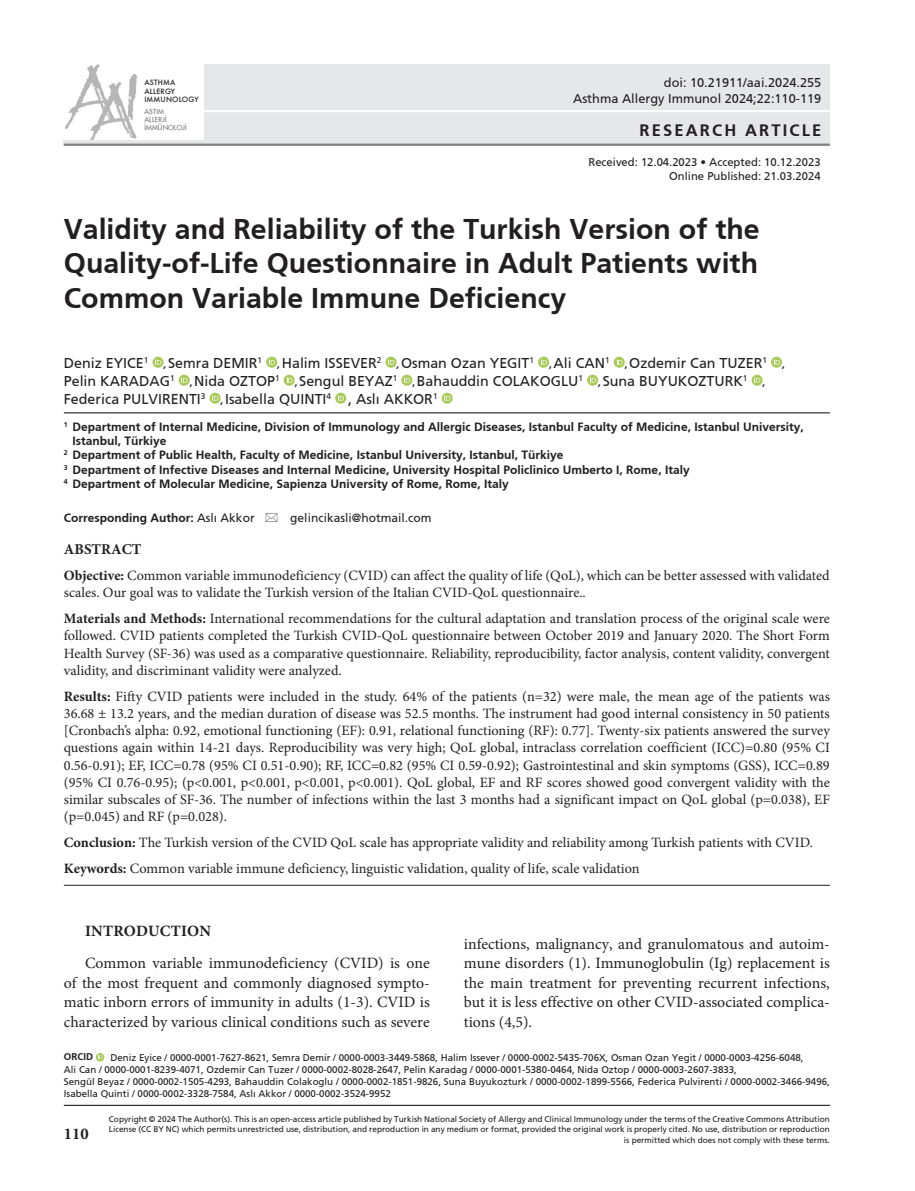
<style>
.page{position:relative;width:915px;height:1191px;background:#fff}
.page>*{position:absolute;margin:0;border:0;box-sizing:border-box;transform-origin:0 0}
.t1{font:700 28.5px/34.2px "Frutiger";color:#231f20;text-align:justify}
.t2{font:700 16.5px "Frutiger";letter-spacing:.13em;color:#231f20}
.t3{font:700 16.5px "Minion Pro";color:#231f20}
.t4{font:15.75px/19.5px "Minion Pro";color:#231f20;text-align:justify}
.t5{font:700 15.75px "Minion Pro";letter-spacing:.01em;color:#231f20}
.t6{font:700 15px "Minion Pro";color:#231f20}
.t7{font:14.25px/17.2px "Minion Pro";color:#231f20;text-align:justify}
.t8{font:14.25px "Frutiger Roman";color:#231f20}
.t9{font:12.75px/16.5px "Frutiger Roman";color:#231f20;text-align:right}
.t10{font:700 12px/14.4px "Frutiger";color:#231f20}
.t11{font:12px "Frutiger Roman";color:#231f20}
.t12{font:11.25px "Frutiger Roman";color:#231f20}
.t13{font:9.75px/12px "Frutiger Roman";color:#231f20}
.t14{font:700 9.75px "Frutiger";color:#231f20}
.t15{font:700 9.75px "Myriad Pro";color:#231f20}
.t16{font:8.25px/10.5px "Frutiger Roman";color:#231f20;text-align:right}
.t17{font:500 7.05px/8.6px "Futura";letter-spacing:.025em;color:#231f20}
.t18{font:6.75px/8.1px "Futura";letter-spacing:.025em;color:#6c6d70}
.s1{font-family:"Myriad Pro";font-weight:700;font-size:9.75px}
.s2{font-family:"Frutiger Roman";font-weight:400}
.s3{font-weight:700}
</style>
<div class="page">
<div style="left:64px;top:64px;width:765px;height:81px;background:#e6e7e9"></div>
<hr style="left:64px;top:144px;width:765px;height:2px;background:#808285">
<hr style="left:196px;top:110px;width:633px;height:2px;background:#fff">
<img style="left:64px;top:64px;width:139px;height:76px">
<hr style="left:64px;top:1104px;width:765px;height:2px;background:#231f20">
<svg style="left:96px;top:1053px;width:8px;height:8px"></svg>
<svg style="left:98px;top:1054px;width:5px;height:5px"></svg>
<hr style="left:64px;top:412px;width:765px;height:1px;background:#231f20">
<div style="left:152px;top:357px;width:11px;height:11px;background:#a7cb57;border-radius:50%"></div>
<svg style="left:155px;top:359px;width:6px;height:6px"></svg>
<div style="left:266px;top:357px;width:11px;height:11px;background:#a7cb57;border-radius:50%"></div>
<svg style="left:269px;top:359px;width:6px;height:6px"></svg>
<div style="left:385px;top:357px;width:11px;height:11px;background:#a7cb57;border-radius:50%"></div>
<svg style="left:388px;top:359px;width:6px;height:6px"></svg>
<svg style="left:538px;top:357px;width:11px;height:11px"></svg>
<svg style="left:541px;top:359px;width:5px;height:6px"></svg>
<svg style="left:613px;top:357px;width:11px;height:11px"></svg>
<svg style="left:616px;top:359px;width:6px;height:6px"></svg>
<svg style="left:770px;top:357px;width:11px;height:11px"></svg>
<svg style="left:773px;top:359px;width:6px;height:6px"></svg>
<svg style="left:178px;top:375px;width:12px;height:11px"></svg>
<svg style="left:181px;top:377px;width:6px;height:6px"></svg>
<svg style="left:283px;top:375px;width:11px;height:11px"></svg>
<svg style="left:286px;top:377px;width:6px;height:6px"></svg>
<div style="left:401px;top:375px;width:11px;height:11px;background:#a7cb57;border-radius:50%"></div>
<svg style="left:404px;top:377px;width:6px;height:6px"></svg>
<svg style="left:587px;top:375px;width:11px;height:11px"></svg>
<svg style="left:590px;top:377px;width:5px;height:6px"></svg>
<svg style="left:751px;top:375px;width:11px;height:11px"></svg>
<svg style="left:754px;top:377px;width:6px;height:6px"></svg>
<svg style="left:209px;top:393px;width:11px;height:11px"></svg>
<svg style="left:212px;top:395px;width:6px;height:6px"></svg>
<div style="left:335px;top:393px;width:11px;height:11px;background:#a7cb57;border-radius:50%"></div>
<svg style="left:338px;top:395px;width:6px;height:6px"></svg>
<svg style="left:441px;top:393px;width:11px;height:11px"></svg>
<svg style="left:444px;top:395px;width:6px;height:6px"></svg>
<hr style="left:64px;top:885px;width:765px;height:1px;background:#231f20">
<p class="t17" style="left:144px;top:78px;width:56px">ASTHMA<br>ALLERGY<br>IMMUNOLOGY</p>
<p class="t18" style="left:144px;top:107px;width:44px">ASTIM<br>ALLERJİ<br>İMMÜNOLOJİ</p>
<p class="t9" style="left:573px;top:74px;width:250px">doi: 10.21911/aai.2024.255<br>Asthma Allergy Immunol 2024;22:110-119</p>
<p class="t2" style="left:639px;top:120px;width:183px">RESEARCH ARTICLE</p>
<p class="t12" style="left:588px;top:156px;width:233px">Received: 12.04.2023 • Accepted: 10.12.2023</p>
<p class="t12" style="left:669px;top:169px;width:153px">Online Published: 21.03.2024</p>
<p class="t1" style="left:64px;top:212px;width:697px">Validity and Reliability of the Turkish Version of the Quality-of-Life Questionnaire in Adult Patients with Common Variable Immune Deficiency</p>
<p class="t8" style="left:64px;top:354px;width:86px">Deniz EYICE<sup>1</sup></p>
<p class="t8" style="left:163px;top:354px;width:100px"><span class="s1">,</span> Semra DEMIR<sup>1</sup></p>
<p class="t8" style="left:277px;top:354px;width:106px"><span class="s1">,</span> Halim ISSEVER<sup>2</sup></p>
<p class="t8" style="left:396px;top:354px;width:139px"><span class="s1">,</span> Osman Ozan YEGIT<sup>1</sup></p>
<p class="t8" style="left:549px;top:354px;width:62px"><span class="s1">,</span> Ali CAN<sup>1</sup></p>
<p class="t8" style="left:624px;top:354px;width:144px"><span class="s1">,</span> Ozdemir Can TUZER<sup>1</sup></p>
<p class="t15" style="left:781px;top:358px;width:4px">,</p>
<p class="t8" style="left:64px;top:372px;width:112px">Pelin KARADAG<sup>1</sup></p>
<p class="t8" style="left:190px;top:372px;width:91px"><span class="s1">,</span> Nida OZTOP<sup>1</sup></p>
<p class="t8" style="left:294px;top:372px;width:104px"><span class="s1">,</span> Sengul BEYAZ<sup>1</sup></p>
<p class="t8" style="left:412px;top:372px;width:172px"><span class="s1">,</span> Bahauddin COLAKOGLU<sup>1</sup></p>
<p class="t8" style="left:598px;top:372px;width:151px"><span class="s1">,</span> Suna BUYUKOZTURK<sup>1</sup></p>
<p class="t15" style="left:762px;top:376px;width:4px">,</p>
<p class="t8" style="left:64px;top:390px;width:143px">Federica PULVIRENTI<sup>3</sup></p>
<p class="t8" style="left:220px;top:390px;width:218px"><span class="s1">,</span> Isabella QUINTI<sup>4</sup> , Aslı AKKOR<sup>1</sup></p>
<p class="t10" style="left:72px;top:419px;width:732px;text-indent:-9px"><sup>1</sup> Department of Internal Medicine, Division of Immunology and Allergic Diseases, Istanbul Faculty of Medicine, Istanbul University,<br>Istanbul, Türkiye</p>
<p class="t10" style="left:64px;top:448px;width:501px"><sup>2</sup> Department of Public Health, Faculty of Medicine, Istanbul University, Istanbul, Türkiye</p>
<p class="t10" style="left:64px;top:462px;width:627px"><sup>3</sup> Department of Infective Diseases and Internal Medicine, University Hospital Policlinico Umberto I, Rome, Italy</p>
<p class="t10" style="left:64px;top:477px;width:446px"><sup>4</sup> Department of Molecular Medicine, Sapienza University of Rome, Rome, Italy</p>
<p class="t10" style="left:64px;top:510px;width:192px">Corresponding Author: <span class="s2">Aslı Akkor</span></p>
<p class="t11" style="left:290px;top:510px;width:142px">gelincikasli@hotmail.com</p>
<p class="t6" style="left:64px;top:539px;width:79px">ABSTRACT</p>
<p class="t7" style="left:64px;top:567px;width:767px"><span class="s3">Objective:</span> Common variable immunodeficiency (CVID) can affect the quality of life (QoL), which can be better assessed with validated scales. Our goal was to validate the Turkish version of the Italian CVID-QoL questionnaire..</p>
<p class="t7" style="left:64px;top:610px;width:767px"><span class="s3">Materials and Methods:</span> International recommendations for the cultural adaptation and translation process of the original scale were followed. CVID patients completed the Turkish CVID-QoL questionnaire between October 2019 and January 2020. The Short Form Health Survey (SF-36) was used as a comparative questionnaire. Reliability, reproducibility, factor analysis, content validity, convergent validity, and discriminant validity were analyzed.</p>
<p class="t7" style="left:64px;top:687px;width:767px"><span class="s3">Results:</span> Fifty CVID patients were included in the study. 64% of the patients (n=32) were male, the mean age of the patients was 36.68 ± 13.2 years, and the median duration of disease was 52.5 months. The instrument had good internal consistency in 50 patients [Cronbach’s alpha: 0.92, emotional functioning (EF): 0.91, relational functioning (RF): 0.77]. Twenty-six patients answered the survey questions again within 14-21 days. Reproducibility was very high; QoL global, intraclass correlation coefficient (ICC)=0.80 (95% CI 0.56-0.91); EF, ICC=0.78 (95% CI 0.51-0.90); RF, ICC=0.82 (95% CI 0.59-0.92); Gastrointestinal and skin symptoms (GSS), ICC=0.89 (95% CI 0.76-0.95); (p&lt;0.001, p&lt;0.001, p&lt;0.001, p&lt;0.001). QoL global, EF and RF scores showed good convergent validity with the similar subscales of SF-36. The number of infections within the last 3 months had a significant impact on QoL global (p=0.038), EF (p=0.045) and RF (p=0.028).</p>
<p class="t7" style="left:64px;top:834px;width:750px"><span class="s3">Conclusion:</span> The Turkish version of the CVID QoL scale has appropriate validity and reliability among Turkish patients with CVID.</p>
<p class="t7" style="left:64px;top:860px;width:577px"><span class="s3">Keywords:</span> Common variable immune deficiency, linguistic validation, quality of life, scale validation</p>
<p class="t5" style="left:85px;top:920px;width:127px">INTRODUCTION</p>
<p class="t4" style="left:64px;top:953px;width:367px;text-indent:21px">Common variable immunodeficiency (CVID) is one of the most frequent and commonly diagnosed sympto&shy;matic inborn errors of immunity in adults (1-3). CVID is characterized by various clinical conditions such as severe</p>
<p class="t4" style="left:463px;top:934px;width:367px">infections, malignancy, and granulomatous and autoim&shy;mune disorders (1). Immunoglobulin (Ig) replacement is the main treatment for preventing recurrent infections, but it is less effective on other CVID-associated complica&shy;tions (4,5).</p>
<p class="t14" style="left:64px;top:1051px;width:31px">ORCID</p>
<p class="t13" style="left:110px;top:1051px;width:694px">Deniz Eyice / 0000-0001-7627-8621, Semra Demir / 0000-0003-3449-5868, Halim Issever / 0000-0002-5435-706X, Osman Ozan Yegit / 0000-0003-4256-6048,</p>
<p class="t13" style="left:64px;top:1063px;width:674px">Ali Can / 0000-0001-8239-4071, Ozdemir Can Tuzer / 0000-0002-8028-2647, Pelin Karadag / 0000-0001-5380-0464, Nida Oztop / 0000-0003-2607-3833,</p>
<p class="t13" style="left:64px;top:1075px;width:767px">Sengül Beyaz / 0000-0002-1505-4293, Bahauddin Colakoglu / 0000-0002-1851-9826, Suna Buyukozturk / 0000-0002-1899-5566, Federica Pulvirenti / 0000-0002-3466-9496,<br>Isabella Quinti / 0000-0002-3328-7584, Aslı Akkor / 0000-0002-3524-9952</p>
<p class="t3" style="left:64px;top:1121px;width:26px">110</p>
<p class="t16" style="left:109px;top:1113px;width:722px">Copyright © 2024 The Author(s). This is an open-access article published by Turkish National Society of Allergy and Clinical Immunology under the terms of the Creative Commons Attribution<br>License (CC BY NC) which permits unrestricted use, distribution, and reproduction in any medium or format, provided the original work is properly cited. No use, distribution or reproduction is permitted which does not comply with these terms.</p>
</div>
